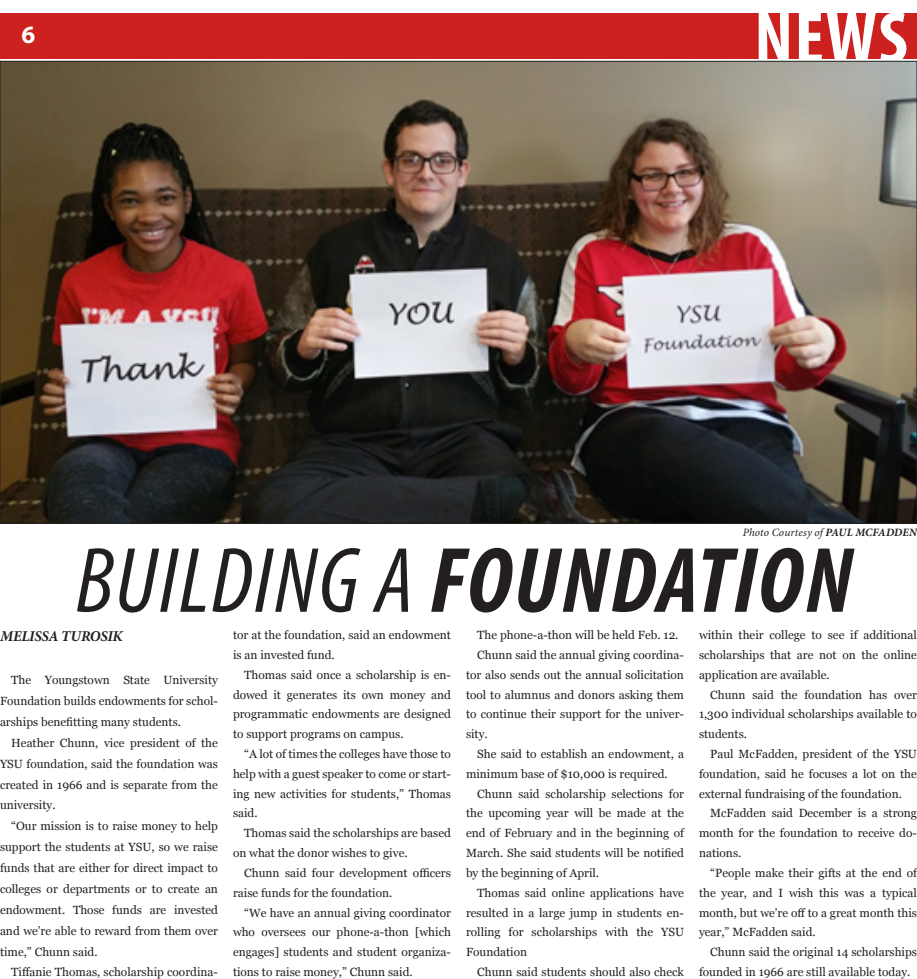
<style>
.page{position:relative;width:917px;height:979px;background:#fff}
.page>*{position:absolute;margin:0;border:0;box-sizing:border-box;transform-origin:0 0}
.t1{font:italic 700 condensed 93.75px "Myriad Pro";letter-spacing:.02em;color:#231f20}
.t2{font:700 condensed 75px "Myriad Pro";color:#fff}
.Small_Headline{font:700 25px "Myriad Pro";color:#fff}
.t3{font:italic 700 15px "Minion Pro";letter-spacing:-.02em;color:#231f20}
.t4{font:11.88px/19.8px "Georgia";color:#231f20;text-align:justify}
.t5{font:italic 11.25px "Minion Pro";letter-spacing:.005em;color:#231f20}
.s1{font-weight:700}
.s2{font-weight:400}
</style>
<div class="page">
<div style="left:0;top:13px;width:917px;height:45px;background:#cc211f"></div>
<img style="left:2px;top:63px;width:913px;height:459px">
<p class="Small_Headline" style="left:21px;top:18px;width:15px">6</p>
<p class="t2" style="left:754px;top:-9px;width:155px">NEWS</p>
<p class="t5" style="left:743px;top:524px;width:176px">Photo Courtesy of <span class="s1">PAUL MCFADDEN</span></p>
<p class="t1" style="left:76px;top:522px;width:778px"><span class="s2">BUILDING A</span> FOUNDATION</p>
<p class="t3" style="left:0;top:625px;width:124px">MELISSA TUROSIK</p>
<p class="t4" style="left:477px;top:625px;width:203px">The phone-a-thon will be held Feb. 12.</p>
<p class="t4" style="left:466px;top:645px;width:219px;text-indent:11px">Chunn said the annual giving coordina&shy;tor also sends out the annual solicitation tool to alumnus and donors asking them to continue their support for the univer&shy;sity.</p>
<p class="t4" style="left:466px;top:744px;width:219px;text-indent:11px">She said to establish an endowment, a minimum base of $10,000 is required.</p>
<p class="t4" style="left:466px;top:784px;width:219px;text-indent:11px">Chunn said scholarship selections for the upcoming year will be made at the end of February and in the beginning of March. She said students will be notified by the beginning of April.</p>
<p class="t4" style="left:466px;top:883px;width:219px;text-indent:11px">Thomas said online applications have resulted in a large jump in students en&shy;rolling for scholarships with the YSU Foundation</p>
<p class="t4" style="left:477px;top:962px;width:208px">Chunn said students should also check</p>
<p class="t4" style="left:233px;top:625px;width:219px">tor at the foundation, said an endowment is an invested fund.</p>
<p class="t4" style="left:233px;top:665px;width:219px;text-indent:11px">Thomas said once a scholarship is en&shy;dowed it generates its own money and programmatic endowments are designed to support programs on campus.</p>
<p class="t4" style="left:233px;top:744px;width:219px;text-indent:11px">“A lot of times the colleges have those to help with a guest speaker to come or start&shy;ing new activities for students,” Thomas said.</p>
<p class="t4" style="left:233px;top:823px;width:219px;text-indent:11px">Thomas said the scholarships are based on what the donor wishes to give.</p>
<p class="t4" style="left:233px;top:863px;width:219px;text-indent:11px">Chunn said four development officers raise funds for the foundation.</p>
<p class="t4" style="left:233px;top:903px;width:219px;text-indent:11px">“We have an annual giving coordinator who oversees our phone-a-thon [which engages] students and student organiza&shy;tions to raise money,” Chunn said.</p>
<p class="t4" style="left:699px;top:625px;width:219px">within their college to see if additional scholarships that are not on the online application are available.</p>
<p class="t4" style="left:699px;top:685px;width:219px;text-indent:11px">Chunn said the foundation has over 1,300 individual scholarships available to students.</p>
<p class="t4" style="left:699px;top:744px;width:219px;text-indent:11px">Paul McFadden, president of the YSU foundation, said he focuses a lot on the external fundraising of the foundation.</p>
<p class="t4" style="left:699px;top:804px;width:219px;text-indent:11px">McFadden said December is a strong month for the foundation to receive do&shy;nations.</p>
<p class="t4" style="left:699px;top:863px;width:219px;text-indent:11px">“People make their gifts at the end of the year, and I wish this was a typical month, but we’re off to a great month this year,” McFadden said.</p>
<p class="t4" style="left:699px;top:942px;width:219px;text-indent:11px">Chunn said the original 14 scholarships founded in 1966 are still available today.</p>
<p class="t4" style="left:0;top:670px;width:219px;line-height:20.9px;text-indent:11px">The Youngstown State University Foundation builds endowments for schol&shy;arships benefitting many students.</p>
<p class="t4" style="left:0;top:732px;width:219px;line-height:20.9px;text-indent:11px">Heather Chunn, vice president of the YSU foundation, said the foundation was created in 1966 and is separate from the university.</p>
<p class="t4" style="left:0;top:816px;width:219px;line-height:20.9px;text-indent:11px">“Our mission is to raise money to help support the students at YSU, so we raise funds that are either for direct impact to colleges or departments or to create an endowment. Those funds are invested and we’re able to reward from them over time,” Chunn said.</p>
<p class="t4" style="left:11px;top:963px;width:208px">Tiffanie Thomas, scholarship coordina-</p>
</div>
